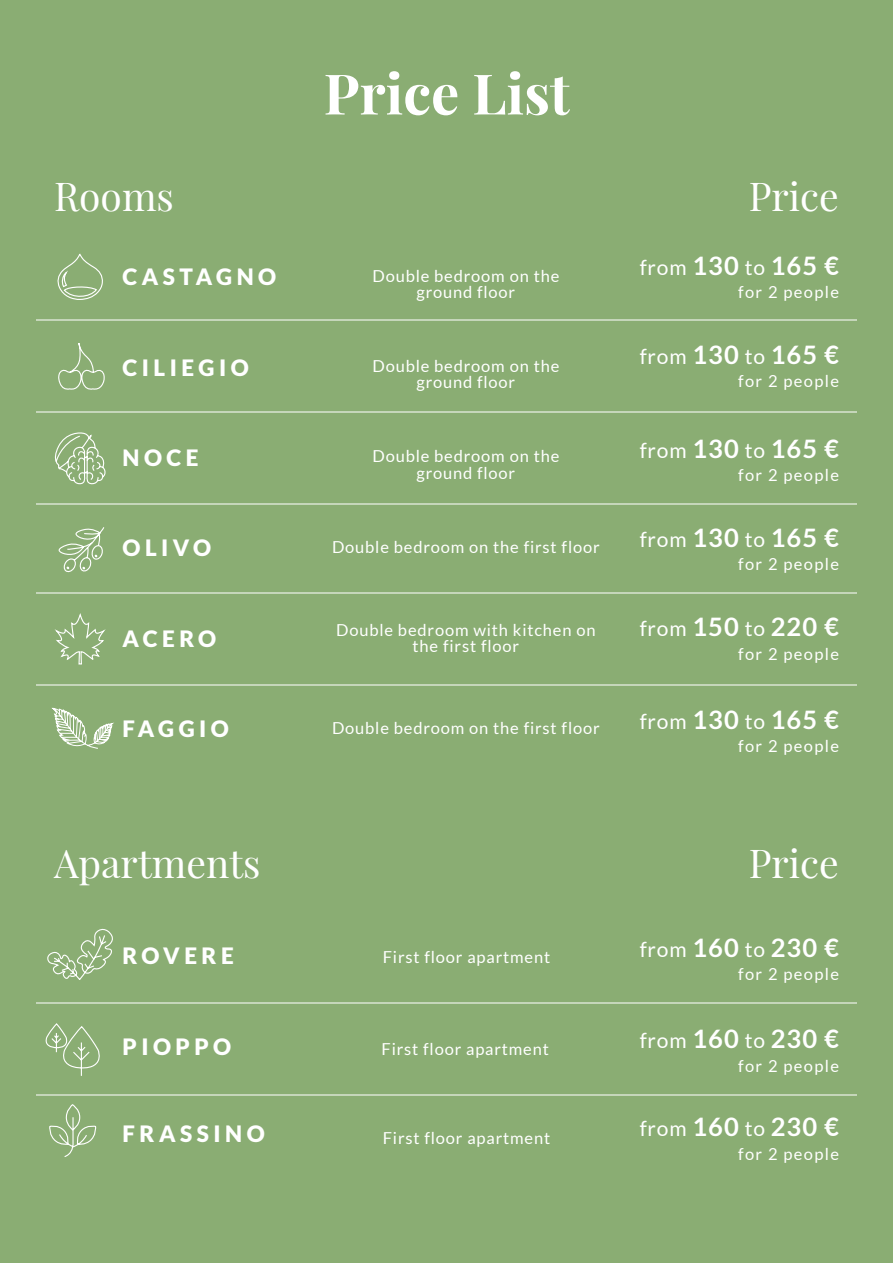
<style>
.page{position:relative;width:893px;height:1263px;background:#8aad73}
.page>*{position:absolute;margin:0;border:0;box-sizing:border-box;transform-origin:0 0}
.t1{font:700 55.95px "Playfair Display";color:#fff}
.t2{font:39px "Playfair Display";color:#fff}
.t3{font:700 25.5px "Lato";letter-spacing:.04em;color:#fff}
.t4{font:900 22.5px "Lato";letter-spacing:.2em;color:#fff}
.t5{font:16.5px/16.4px "Lato";letter-spacing:.05em;color:#fff;text-align:center}
.t6{font:16.5px "Lato";letter-spacing:.08em;color:#fff}
.s1{font-weight:400;font-size:21px}
</style>
<div class="page">
<hr style="left:36px;top:319px;width:821px;height:2px;background:#fff">
<hr style="left:36px;top:411px;width:821px;height:2px;background:#fff">
<hr style="left:36px;top:593px;width:821px;height:1px;background:#fff">
<hr style="left:36px;top:1002px;width:821px;height:2px;background:#fff">
<hr style="left:36px;top:503px;width:821px;height:1px;background:#fff">
<hr style="left:36px;top:684px;width:821px;height:2px;background:#fff">
<hr style="left:36px;top:1094px;width:821px;height:2px;background:#fff">
<svg style="left:57px;top:253px;width:46px;height:47px"></svg>
<svg style="left:57px;top:319px;width:48px;height:71px"></svg>
<svg style="left:54px;top:432px;width:52px;height:53px"></svg>
<svg style="left:58px;top:527px;width:47px;height:46px"></svg>
<svg style="left:52px;top:707px;width:62px;height:42px"></svg>
<svg style="left:53px;top:592px;width:54px;height:73px"></svg>
<svg style="left:47px;top:928px;width:66px;height:52px"></svg>
<svg style="left:46px;top:1023px;width:54px;height:53px"></svg>
<svg style="left:49px;top:1104px;width:48px;height:53px"></svg>
<p class="t1" style="left:324px;top:58px;width:248px">Price List</p>
<p class="t2" style="left:54px;top:172px;width:122px">Rooms</p>
<p class="t2" style="left:749px;top:172px;width:92px">Price</p>
<p class="t4" style="left:123px;top:264px;width:155px">CASTAGNO</p>
<p class="t5" style="left:372px;top:267px;width:188px">Double bedroom on the</p>
<p class="t5" style="left:416px;top:284px;width:100px">ground floor</p>
<p class="t3" style="left:640px;top:251px;width:201px"><span class="s1">from</span> 130 <span class="s1">to</span> 165 €</p>
<p class="t6" style="left:738px;top:283px;width:102px">for 2 people</p>
<p class="t4" style="left:123px;top:354px;width:128px">CILIEGIO</p>
<p class="t5" style="left:372px;top:358px;width:188px">Double bedroom on the</p>
<p class="t5" style="left:416px;top:374px;width:100px">ground floor</p>
<p class="t3" style="left:640px;top:340px;width:201px"><span class="s1">from</span> 130 <span class="s1">to</span> 165 €</p>
<p class="t6" style="left:738px;top:372px;width:102px">for 2 people</p>
<p class="t4" style="left:123px;top:445px;width:78px">NOCE</p>
<p class="t5" style="left:372px;top:448px;width:188px">Double bedroom on the</p>
<p class="t5" style="left:416px;top:465px;width:100px">ground floor</p>
<p class="t3" style="left:640px;top:434px;width:201px"><span class="s1">from</span> 130 <span class="s1">to</span> 165 €</p>
<p class="t6" style="left:738px;top:466px;width:102px">for 2 people</p>
<p class="t4" style="left:123px;top:535px;width:90px">OLIVO</p>
<p class="t5" style="left:332px;top:538px;width:269px">Double bedroom on the first floor</p>
<p class="t3" style="left:640px;top:523px;width:201px"><span class="s1">from</span> 130 <span class="s1">to</span> 165 €</p>
<p class="t6" style="left:738px;top:555px;width:102px">for 2 people</p>
<p class="t4" style="left:123px;top:625px;width:95px">ACERO</p>
<p class="t5" style="left:336px;top:621px;width:261px">Double bedroom with kitchen on the first floor</p>
<p class="t3" style="left:640px;top:612px;width:201px"><span class="s1">from</span> 150 <span class="s1">to</span> 220 €</p>
<p class="t6" style="left:738px;top:644px;width:102px">for 2 people</p>
<p class="t4" style="left:123px;top:716px;width:108px">FAGGIO</p>
<p class="t5" style="left:332px;top:720px;width:269px">Double bedroom on the first floor</p>
<p class="t3" style="left:640px;top:705px;width:201px"><span class="s1">from</span> 130 <span class="s1">to</span> 165 €</p>
<p class="t6" style="left:738px;top:737px;width:102px">for 2 people</p>
<p class="t2" style="left:54px;top:839px;width:208px">Apartments</p>
<p class="t2" style="left:749px;top:839px;width:92px">Price</p>
<p class="t4" style="left:123px;top:943px;width:113px">ROVERE</p>
<p class="t5" style="left:383px;top:948px;width:169px">First floor apartment</p>
<p class="t3" style="left:640px;top:933px;width:201px"><span class="s1">from</span> 160 <span class="s1">to</span> 230 €</p>
<p class="t6" style="left:738px;top:965px;width:102px">for 2 people</p>
<p class="t4" style="left:123px;top:1034px;width:110px">PIOPPO</p>
<p class="t5" style="left:382px;top:1041px;width:169px">First floor apartment</p>
<p class="t3" style="left:640px;top:1024px;width:201px"><span class="s1">from</span> 160 <span class="s1">to</span> 230 €</p>
<p class="t6" style="left:738px;top:1056px;width:102px">for 2 people</p>
<p class="t4" style="left:123px;top:1121px;width:144px">FRASSINO</p>
<p class="t5" style="left:383px;top:1129px;width:169px">First floor apartment</p>
<p class="t3" style="left:640px;top:1112px;width:201px"><span class="s1">from</span> 160 <span class="s1">to</span> 230 €</p>
<p class="t6" style="left:738px;top:1145px;width:102px">for 2 people</p>
</div>
